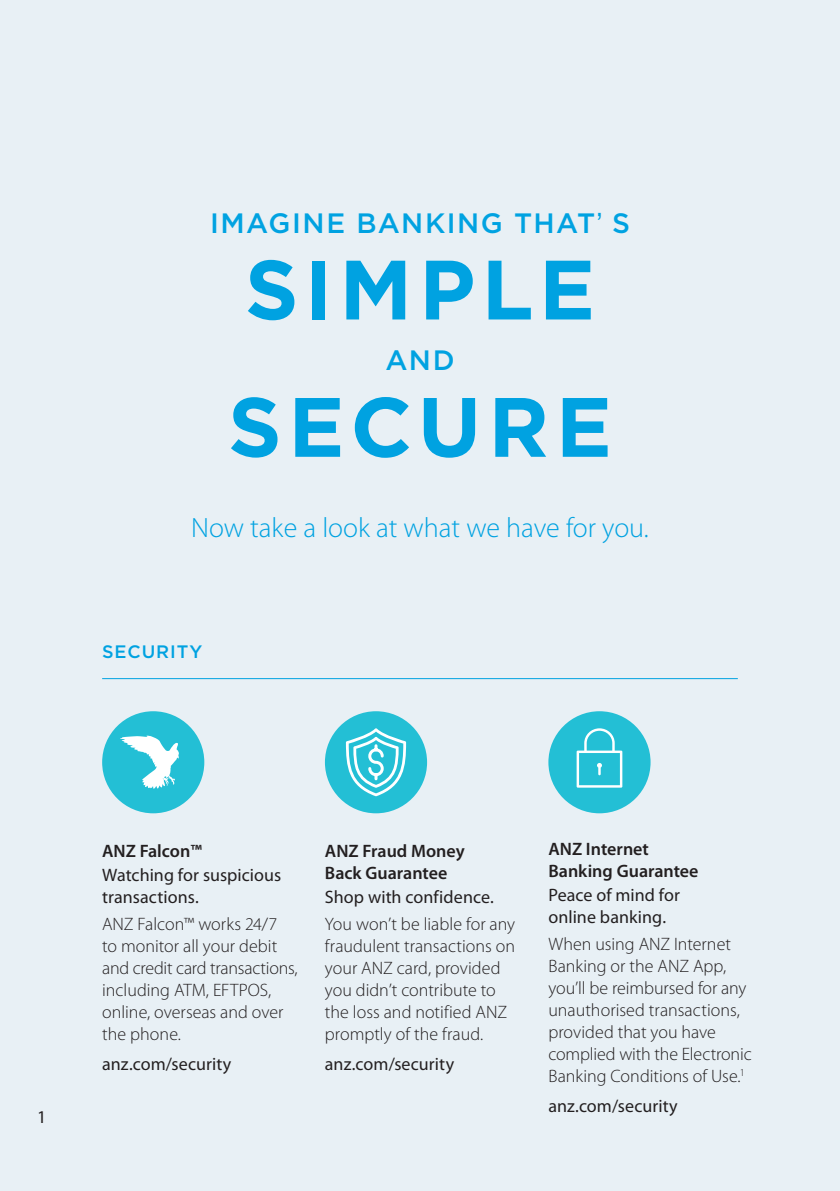
<style>
.page{position:relative;width:840px;height:1191px;background:#fff}
.page>*{position:absolute;margin:0;border:0;box-sizing:border-box;transform-origin:0 0}
.t1{font:700 84px/137.2px "Gotham";letter-spacing:.075em;color:#00a2e1}
.t2{font:300 28px "Myriad Pro";color:#00a2e1}
.t3{font:500 28px "Gotham";letter-spacing:.05em;color:#00a2e1}
.t4{font:300 18px/22px "Myriad Pro";color:#231f20}
.t5{font:18px/22px "Myriad Pro";letter-spacing:.005em;color:#231f20}
.t6{font:600 18px/22px "Myriad Pro";color:#231f20}
.t7{font:500 18px "Gotham";letter-spacing:.05em;color:#00a2e1}
</style>
<div class="page">
<div style="left:0;top:0;width:839px;height:1191px;background:#e8f0f5"></div>
<div style="left:548px;top:711px;width:102px;height:102px;background:#23bfd5;border-radius:50%"></div>
<div style="left:102px;top:711px;width:102px;height:102px;background:#23bfd5;border-radius:50%"></div>
<svg style="left:120px;top:735px;width:59px;height:54px"></svg>
<div style="left:325px;top:711px;width:102px;height:102px;background:#23bfd5;border-radius:50%"></div>
<hr style="left:102px;top:678px;width:635px;height:1px;background:#00a2e1">
<svg style="left:576px;top:728px;width:46px;height:59px"></svg>
<svg style="left:346px;top:728px;width:60px;height:68px"></svg>
<h2 class="t3" style="left:210px;top:207px;width:421px">IMAGINE BANKING THAT’S</h2>
<h1 class="t1" style="left:228px;top:221px;width:385px">SIMPLE<br>SECURE</h1>
<h2 class="t3" style="left:385px;top:344px;width:71px">AND</h2>
<h2 class="t2" style="left:191px;top:512px;width:459px">Now take a look at what we have for you.</h2>
<p class="t7" style="left:102px;top:641px;width:102px">SECURITY</p>
<p class="t5" style="left:37px;top:1105px;width:11px">1</p>
<p class="t6" style="left:102px;top:839px;width:101px">ANZ Falcon™</p>
<p class="t5" style="left:102px;top:863px;width:180px">Watching for suspicious transactions.</p>
<p class="t4" style="left:102px;top:913px;width:197px">ANZ Falcon™ works 24/7<br>to monitor all your debit and credit card transactions, including ATM, EFTPOS, online, overseas and over the phone.</p>
<p class="t5" style="left:102px;top:1052px;width:131px">anz.com/security</p>
<p class="t6" style="left:325px;top:839px;width:141px">ANZ Fraud Money<br>Back Guarantee</p>
<p class="t5" style="left:325px;top:885px;width:170px">Shop with confidence.</p>
<p class="t4" style="left:325px;top:913px;width:192px">You won’t be liable for any fraudulent transactions on your ANZ card, provided you didn’t contribute to the loss and notified ANZ promptly of the fraud.</p>
<p class="t5" style="left:325px;top:1052px;width:131px">anz.com/security</p>
<p class="t6" style="left:548px;top:837px;width:152px">ANZ Internet<br>Banking Guarantee</p>
<p class="t5" style="left:548px;top:883px;width:133px">Peace of mind for online banking.</p>
<p class="t4" style="left:548px;top:933px;width:205px">When using ANZ Internet<br>Banking or the ANZ App, you’ll be reimbursed for any unauthorised transactions, provided that you have complied with the Electronic<br>Banking Conditions of Use.<sup>1</sup></p>
<p class="t5" style="left:548px;top:1094px;width:131px">anz.com/security</p>
</div>
